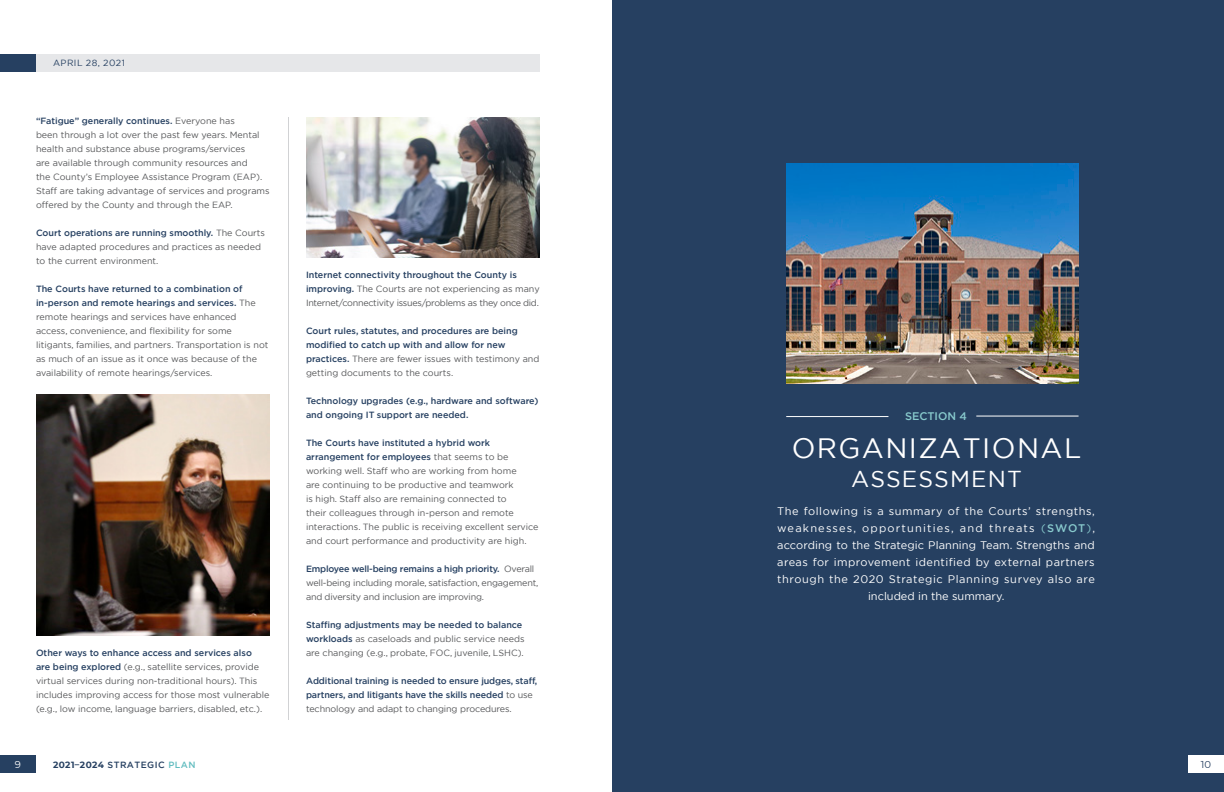
<style>
.page{position:relative;width:1224px;height:792px;background:#fff}
.page>*{position:absolute;margin:0;border:0;box-sizing:border-box;transform-origin:0 0}
.t1{font:28px "Gotham";letter-spacing:.05em;color:#fff}
.t2{font:23px "Gotham";letter-spacing:.05em;color:#fff}
.t3{font:11px/17px "Gotham";letter-spacing:.04em;color:#fff;text-align:center}
.t4{font:500 11px "Gotham";color:#88cacd}
.t5{font:10px "Montserrat";color:#264061}
.t6{font:10px "Montserrat";color:#fff}
.t7{font:9px/14px "Gotham";color:#57585a}
.t8{font:500 9px/14px "Gotham";letter-spacing:-.005em;color:#264061}
.t9{font:9px/14px "Gotham";letter-spacing:-.03em;color:#57585a}
.t10{font:9px/14px "Gotham";letter-spacing:-.02em;color:#57585a}
.t11{font:700 9px "Montserrat";letter-spacing:.045em;color:#264061}
.t12{font:9px "Gotham";letter-spacing:.05em;color:#264061}
.s1{font-weight:500;color:#264061}
.s2{font-weight:400;color:#57585a}
.s3{color:#88cacd}
.s4{font-weight:500;color:#88cacd}
.s5{font-family:"Gotham";font-weight:500}
.s6{font-family:"Gotham";font-weight:500;color:#61bcbf}
</style>
<div class="page">
<div style="left:612px;top:0;width:612px;height:792px;background:#264061"></div>
<img style="left:786px;top:164px;width:293px;height:219px">
<hr style="left:976px;top:416px;width:103px;height:1px;background:#fff">
<hr style="left:786px;top:416px;width:102px;height:1px;background:#fff">
<hr style="left:288px;top:117px;width:1px;height:603px;background:#d1d2d4">
<img style="left:36px;top:394px;width:234px;height:242px">
<img style="left:306px;top:117px;width:234px;height:140px">
<div style="left:1188px;top:755px;width:36px;height:18px;background:#fff"></div>
<div style="left:0;top:755px;width:36px;height:18px;background:#264061"></div>
<div style="left:36px;top:54px;width:504px;height:18px;background:#e6e7e9"></div>
<div style="left:0;top:54px;width:36px;height:18px;background:#264061"></div>
<p class="t12" style="left:53px;top:57px;width:73px">APRIL 28, 2021</p>
<p class="t7" style="left:36px;top:114px;width:235px"><span class="s1">“Fatigue” generally continues.</span> Everyone has<br>been through a lot over the past few years. Mental health and substance abuse programs/services<br>are available through community resources and<br>the County’s Employee Assistance Program (EAP).<br>Staff are taking advantage of services and programs offered by the County and through the EAP.</p>
<p class="t7" style="left:36px;top:226px;width:231px"><span class="s1">Court operations are running smoothly.</span> The Courts have adapted procedures and practices as needed to the current environment.</p>
<p class="t7" style="left:36px;top:282px;width:234px"><span class="s1">The Courts have returned to a combination of in-person and remote hearings and services.</span> The remote hearings and services have enhanced access, convenience, and flexibility for some litigants, families, and partners. Transportation is not as much of an issue as it once was because of the availability of remote hearings/services.</p>
<p class="t7" style="left:36px;top:646px;width:235px"><span class="s1">Other ways to enhance access and services also<br>are being explored</span> (e.g., satellite services, provide virtual services during non-traditional hours). This includes improving access for those most vulnerable (e.g., low income, language barriers, disabled, etc.).</p>
<p class="t9" style="left:306px;top:268px;width:235px"><span class="s1">Internet connectivity throughout the County is improving.</span> The Courts are not experiencing as many<br>Internet/connectivity issues/problems as they once did.</p>
<p class="t8" style="left:306px;top:324px;width:235px">Court rules, statutes, and procedures are being modified to catch up with and allow for new practices. <span class="s2">There are fewer issues with testimony and getting documents to the courts.</span></p>
<p class="t8" style="left:306px;top:394px;width:234px">Technology upgrades (e.g., hardware and software) and ongoing IT support are needed.</p>
<p class="t7" style="left:306px;top:436px;width:234px"><span class="s1">The Courts have instituted a hybrid work arrangement for employees</span> that seems to be working well. Staff who are working from home<br>are continuing to be productive and teamwork<br>is high. Staff also are remaining connected to<br>their colleagues through in-person and remote interactions. The public is receiving excellent service and court performance and productivity are high.</p>
<p class="t10" style="left:306px;top:562px;width:234px"><span class="s1">Employee well-being remains a high priority.</span> Overall well-being including morale, satisfaction, engagement, and diversity and inclusion are improving.</p>
<p class="t7" style="left:306px;top:618px;width:220px"><span class="s1">Staffing adjustments may be needed to balance workloads</span> as caseloads and public service needs are changing (e.g., probate, FOC, juvenile, LSHC).</p>
<p class="t8" style="left:306px;top:674px;width:233px">Additional training is needed to ensure judges, staff, partners, and litigants have the skills needed <span class="s2">to use technology and adapt to changing procedures.</span></p>
<p class="t4" style="left:905px;top:409px;width:63px">SECTION 4</p>
<p class="t1" style="left:792px;top:430px;width:291px">ORGANIZATIONAL</p>
<p class="t2" style="left:851px;top:464px;width:172px">ASSESSMENT</p>
<p class="t3" style="left:777px;top:503px;width:319px">The following is a summary of the Courts’ strengths, weaknesses, opportunities, and threats <span class="s3">(</span><span class="s4">SWOT</span><span class="s3">)</span>, according to the Strategic Planning Team. Strengths and areas for improvement identified by external partners through the 2020 Strategic Planning survey also are included in the summary.</p>
<p class="t6" style="left:15px;top:758px;width:8px">9</p>
<p class="t11" style="left:53px;top:759px;width:144px">2021–2024 <span class="s5">STRATEGIC</span> <span class="s6">PLAN</span></p>
<p class="t5" style="left:1201px;top:758px;width:12px">10</p>
</div>
